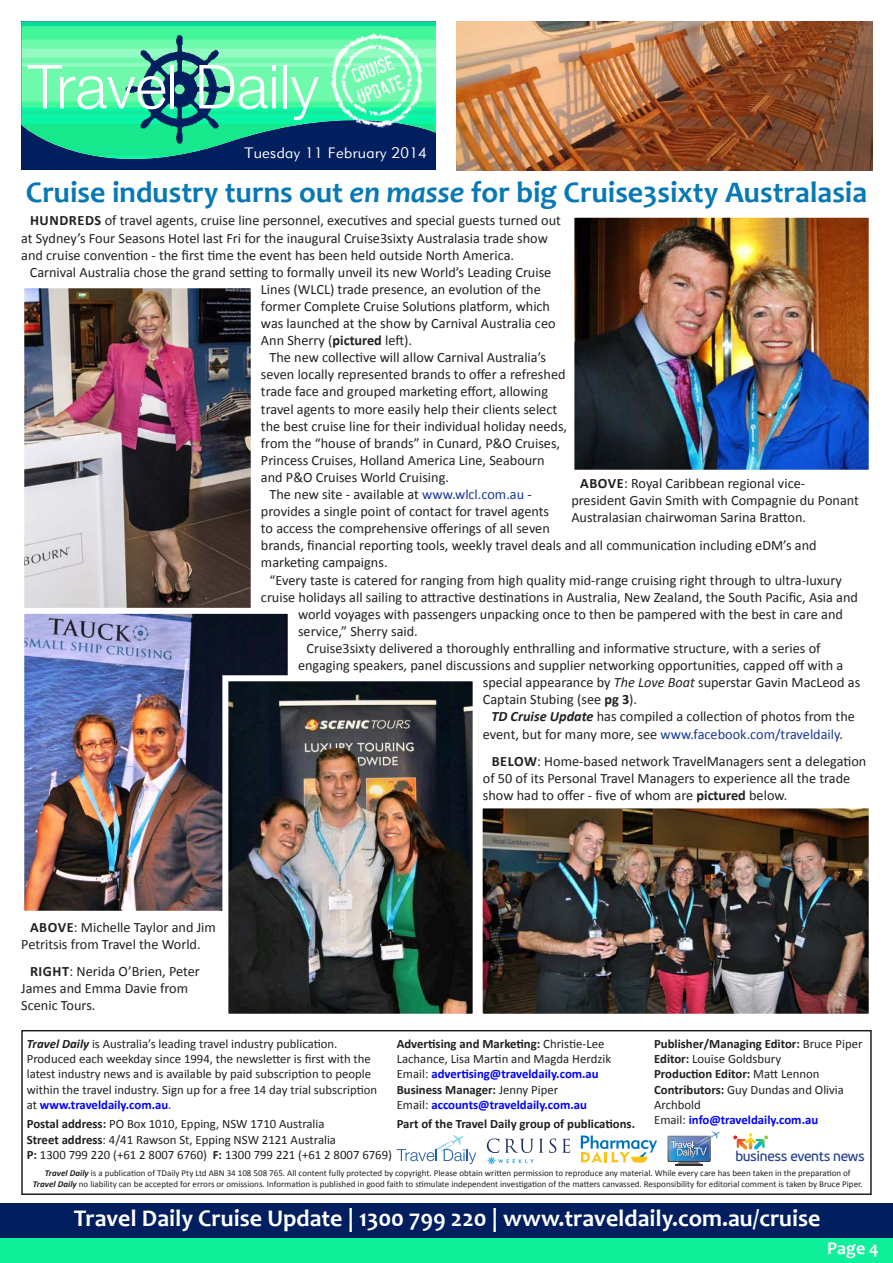
<style>
.page{position:relative;width:893px;height:1263px;background:#fff}
.page>*{position:absolute;margin:0;border:0;box-sizing:border-box;transform-origin:0 0}
.t1{font:700 30px "Candara";color:#0678b4}
.t2{font:700 24px "Candara";color:#fff}
.t3{font:700 18px "Candara";color:#fff}
.t4{font:15px "Geometric 415 TL Light A";letter-spacing:.025em;color:#fff}
.t5{font:14.25px/17.1px "Calibri";color:#231f20}
.t6{font:14.25px "Calibri";color:#173896}
.t7{font:700 14.25px "Calibri";color:#231f20}
.t8{font:13.95px "PF Beau Sans Pro Bbook";letter-spacing:-.03em;color:#253f8e}
.t9{font:12.75px/15.3px "Calibri";color:#231f20}
.t10{font:700 12.75px "Calibri";color:#231f20}
.t11{font:9px/10.8px "Calibri";color:#231f20;text-align:center}
.s1{font-style:italic}
.s2{font-weight:700}
.s3{color:#173896}
.s4{font-weight:700;font-style:italic}
.s5{color:#231f20}
.s6{font-weight:700;color:#00f}
</style>
<div class="page">
<div style="left:0;top:1209px;width:893px;height:54px;background:#0fef99"></div>
<div style="left:0;top:1203px;width:893px;height:34px;background:#011e5f"></div>
<div style="left:21px;top:160px;width:415px;height:10px;background:#011e5f"></div>
<img style="left:21px;top:22px;width:415px;height:138px">
<img style="left:119px;top:29px;width:119px;height:118px">
<img style="left:319px;top:21px;width:117px;height:119px">
<svg style="left:28px;top:65px;width:138px;height:44px"></svg>
<hr style="left:171px;top:65px;width:3px;height:43px;background:#fff">
<svg style="left:199px;top:65px;width:77px;height:44px"></svg>
<hr style="left:283px;top:65px;width:4px;height:43px;background:#fff">
<svg style="left:291px;top:77px;width:28px;height:43px"></svg>
<img style="left:456px;top:22px;width:417px;height:148px">
<div style="left:21px;top:1030px;width:851px;height:165px;border:2px solid #231f20"></div>
<svg style="left:562px;top:1139px;width:8px;height:14px"></svg>
<svg style="left:487px;top:1138px;width:69px;height:27px"></svg>
<svg style="left:668px;top:1131px;width:52px;height:35px"></svg>
<svg style="left:581px;top:1135px;width:76px;height:27px"></svg>
<svg style="left:397px;top:1135px;width:79px;height:29px"></svg>
<svg style="left:733px;top:1133px;width:35px;height:17px"></svg>
<img style="left:25px;top:289px;width:225px;height:319px">
<div style="left:18px;top:282px;width:239px;height:334px;border:6px solid #fff"></div>
<img style="left:575px;top:219px;width:293px;height:250px">
<div style="left:568px;top:212px;width:307px;height:264px;border:6px solid #fff"></div>
<img style="left:25px;top:615px;width:262px;height:295px">
<div style="left:18px;top:608px;width:276px;height:309px;border:6px solid #fff"></div>
<img style="left:229px;top:682px;width:243px;height:331px">
<div style="left:222px;top:675px;width:257px;height:345px;border:6px solid #fff"></div>
<img style="left:484px;top:809px;width:384px;height:204px">
<div style="left:477px;top:802px;width:398px;height:218px;border:6px solid #fff"></div>
<p class="t4" style="left:244px;top:143px;width:184px">Tuesday 11 February 2014</p>
<h1 class="t1" style="left:26px;top:174px;width:843px">Cruise industry turns out <span class="s1">en masse</span> for big Cruise3sixty Australasia</h1>
<p class="t5" style="left:30px;top:212px;width:532px"><span class="s2">H undreds</span> of travel agents, cruise line personnel, executives and special guests turned out</p>
<p class="t5" style="left:21px;top:229px;width:528px">at Sydney’s Four Seasons Hotel last Fri for the inaugural Cruise3sixty Australasia trade show</p>
<p class="t5" style="left:21px;top:246px;width:494px">and cruise convention - the first time the event has been held outside North America.</p>
<p class="t5" style="left:30px;top:263px;width:523px">Carnival Australia chose the grand setting to formally unveil its new World’s Leading Cruise</p>
<p class="t5" style="left:261px;top:281px;width:281px">Lines (WLCL) trade presence, an evolution of the</p>
<p class="t5" style="left:261px;top:298px;width:291px">former Complete Cruise Solutions platform, which</p>
<p class="t5" style="left:261px;top:315px;width:296px">was launched at the show by Carnival Australia ceo</p>
<p class="t5" style="left:261px;top:332px;width:153px">Ann Sherry (<span class="s2">pictured</span> left).</p>
<p class="t5" style="left:269px;top:349px;width:278px">The new collective will allow Carnival Australia’s</p>
<p class="t5" style="left:261px;top:366px;width:306px">seven locally represented brands to offer a refreshed</p>
<p class="t5" style="left:261px;top:383px;width:289px">trade face and grouped marketing effort, allowing</p>
<p class="t5" style="left:261px;top:400px;width:298px">travel agents to more easily help their clients select</p>
<p class="t5" style="left:261px;top:417px;width:308px">the best cruise line for their individual holiday needs,</p>
<p class="t5" style="left:261px;top:434px;width:301px">from the “house of brands” in Cunard, P&amp;O Cruises,</p>
<p class="t5" style="left:261px;top:452px;width:285px">Princess Cruises, Holland America Line, Seabourn</p>
<p class="t5" style="left:261px;top:469px;width:190px">and P&amp;O Cruises World Cruising.</p>
<p class="t5" style="left:269px;top:486px;width:264px">The new site - available at <span class="s3">www.wlcl.com.au</span> -</p>
<p class="t5" style="left:261px;top:503px;width:290px">provides a single point of contact for travel agents</p>
<p class="t5" style="left:261px;top:520px;width:290px">to access the comprehensive offerings of all seven</p>
<p class="t5" style="left:261px;top:537px;width:557px">brands, financial reporting tools, weekly travel deals and all communication including eDM’s and</p>
<p class="t5" style="left:261px;top:554px;width:128px">marketing campaigns.</p>
<p class="t5" style="left:269px;top:571px;width:574px">“Every taste is catered for ranging from high quality mid-range cruising right through to ultra-luxury</p>
<p class="t5" style="left:261px;top:588px;width:598px">cruise holidays all sailing to attractive destinations in Australia, New Zealand, the South Pacific, Asia and</p>
<p class="t5" style="left:298px;top:605px;width:546px">world voyages with passengers unpacking once to then be pampered with the best in care and</p>
<p class="t5" style="left:298px;top:623px;width:121px">service,” Sherry said.</p>
<p class="t5" style="left:306px;top:640px;width:515px">Cruise3sixty delivered a thoroughly enthralling and informative structure, with a series of</p>
<p class="t5" style="left:298px;top:657px;width:547px">engaging speakers, panel discussions and supplier networking opportunities, capped off with a</p>
<p class="t5" style="left:483px;top:674px;width:379px">special appearance by <span class="s1">The Love Boat</span> superstar Gavin MacLeod as</p>
<p class="t5" style="left:483px;top:691px;width:156px">Captain Stubing (see <span class="s2">pg 3</span>).</p>
<p class="t5" style="left:491px;top:708px;width:365px"><span class="s4">TD Cruise Update</span> has compiled a collection of photos from the</p>
<p class="t6" style="left:483px;top:725px;width:362px"><span class="s5">event, but for many more, see</span> www.facebook.com/traveldaily<span class="s5">.</span></p>
<p class="t5" style="left:571px;top:475px;width:289px;text-indent:36px"><span class="s2">VE</span>: Royal Caribbean regional vice&shy;president Gavin Smith with Compagnie du Ponant<br>Australasian chairwoman Sarina Bratton.</p>
<p class="t7" style="left:580px;top:474px;width:10px">ABO</p>
<p class="t5" style="left:21px;top:919px;width:196px;text-indent:36px"><span class="s2">VE</span>: Michelle Taylor and Jim<br>Petritsis from Travel the World.</p>
<p class="t7" style="left:30px;top:918px;width:10px">ABO</p>
<p class="t5" style="left:21px;top:963px;width:180px;text-indent:41px"><span class="s2">T</span>: Nerida O’Brien, Peter<br>James and Emma Davie from<br>Scenic Tours.</p>
<p class="t7" style="left:30px;top:962px;width:9px">RIGH</p>
<p class="t5" style="left:483px;top:752px;width:385px;text-indent:9px"><span class="s2">BE LOW</span>: Home-based network TravelManagers sent a delegation of 50 of its Personal Travel Managers to experience all the trade show had to offer - five of whom are <span class="s2">pictured</span> below.</p>
<p class="t9" style="left:654px;top:1036px;width:210px"><span class="s2">Publisher/Managing Editor:</span> Bruce Piper<br><span class="s2">Editor:</span> Louise Goldsbury<br><span class="s2">Production Editor:</span> Matt Lennon<br><span class="s2">Contributors:</span> Guy Dundas and Olivia<br>Archbold<br>Email: <span class="s6">info@traveldaily.com.au</span></p>
<p class="t9" style="left:27px;top:1036px;width:352px"><span class="s4">Travel Daily</span> is Australia’s leading travel industry publication.<br>Produced each weekday since 1994, the newsletter is first with the latest industry news and is available by paid subscription to people within the travel industry. Sign up for a free 14 day trial subscription at <span class="s6">www.traveldaily.com.au</span>.</p>
<p class="t9" style="left:27px;top:1116px;width:367px"><span class="s2">Postal address:</span> PO Box 1010, Epping, NSW 1710 Australia<br><span class="s2">Street address</span>: 4/41 Rawson St, Epping NSW 2121 Australia<br><span class="s2">P:</span> 1300 799 220 (+61 2 8007 6760) <span class="s2">F:</span> 1300 799 221 (+61 2 8007 6769)</p>
<p class="t11" style="left:33px;top:1168px;width:831px"><span class="s4">Travel Daily</span> is a publication of TDaily Pty Ltd ABN 34 108 508 765. All content fully protected by copyright. Please obtain written permission to reproduce any material. While every care has been taken in the preparation of<br><span class="s4">Travel Daily</span> no liability can be accepted for errors or omissions. Information is published in good faith to stimulate independent investigation of the matters canvassed. Responsibility for editorial comment is taken by Bruce Piper.</p>
<p class="t9" style="left:397px;top:1036px;width:216px"><span class="s2">Advertising and Marketing:</span> Christie-Lee Lachance, Lisa Martin and Magda Herdzik Email: <span class="s6">advertising@traveldaily.com.au </span><span class="s2">Business Manager:</span> Jenny Piper<br>Email: <span class="s6">accounts@traveldaily.com.au</span></p>
<p class="t10" style="left:397px;top:1116px;width:240px">Part of the Travel Daily group of publications.</p>
<p class="t8" style="left:735px;top:1148px;width:131px">business events news</p>
<h2 class="t2" style="left:74px;top:1203px;width:748px">Travel Daily Cruise Update | 1300 799 220 | www.traveldaily.com.au/cruise</h2>
<p class="t3" style="left:827px;top:1236px;width:53px">Page 4</p>
</div>
